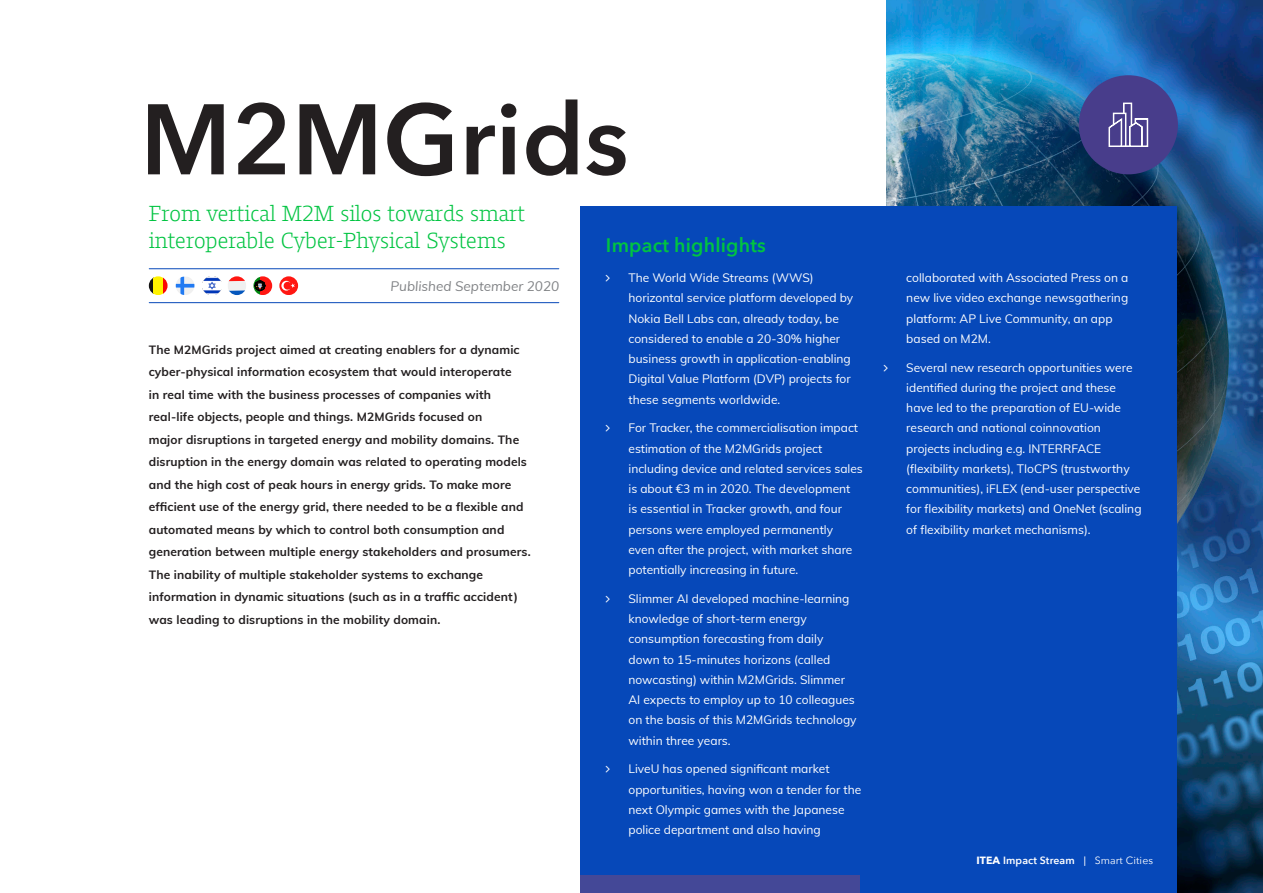
<style>
.page{position:relative;width:1263px;height:893px;background:#fff}
.page>*{position:absolute;margin:0;border:0;box-sizing:border-box;transform-origin:0 0}
.heading_1{font:600 99px "Avenir Next";color:#231f20}
.heading_2__sub{font:300 22.5px/27px "Harrison Serif Pro";color:#00c441}
.heading-B{font:600 19.5px "Avenir Next";letter-spacing:.01em;color:#00c441}
.t1{font:italic 13.5px "Muli";color:#808285}
.t2{font:12px/20.2px "Muli";color:#fff}
.impact_story__leader{font:700 12px/22.5px "Muli";letter-spacing:.01em;color:#231f20}
.body{font:600 10.5px "Avenir Next";letter-spacing:.01em;color:#fff}
.s1{font-weight:700}
.s2{font-family:"Muli";font-weight:400}
.s3{font-weight:400}
</style>
<div class="page">
<img style="left:887px;top:0;width:376px;height:893px">
<div style="left:580px;top:207px;width:597px;height:686px;background:#0648b9"></div>
<div style="left:580px;top:875px;width:280px;height:18px;background:#444897"></div>
<svg style="left:229px;top:291px;width:16px;height:4px"></svg>
<div style="left:227px;top:281px;width:19px;height:10px;background:#f0f0f0"></div>
<svg style="left:229px;top:276px;width:16px;height:5px"></svg>
<img style="left:203px;top:276px;width:18px;height:19px">
<hr style="left:149px;top:302px;width:410px;height:1px;background:#0648b9">
<hr style="left:149px;top:268px;width:410px;height:1px;background:#0648b9">
<svg style="left:279px;top:276px;width:19px;height:19px"></svg>
<svg style="left:281px;top:281px;width:14px;height:10px"></svg>
<svg style="left:253px;top:277px;width:7px;height:18px"></svg>
<svg style="left:260px;top:276px;width:12px;height:19px"></svg>
<svg style="left:255px;top:281px;width:11px;height:10px"></svg>
<svg style="left:176px;top:276px;width:18px;height:19px"></svg>
<svg style="left:149px;top:278px;width:4px;height:16px"></svg>
<div style="left:153px;top:276px;width:10px;height:19px;background:#fff200"></div>
<svg style="left:163px;top:277px;width:5px;height:17px"></svg>
<div style="left:1079px;top:75px;width:99px;height:99px;background:#483d8b;border-radius:50%"></div>
<svg style="left:1108px;top:103px;width:40px;height:44px"></svg>
<p class="heading_1" style="left:140px;top:55px;width:490px">M2MGrids</p>
<p class="heading_2__sub" style="left:149px;top:198px;width:378px">From vertical M2M silos towards smart interoperable Cyber-Physical Systems</p>
<p class="t1" style="left:391px;top:277px;width:170px">Published September 2020</p>
<p class="impact_story__leader" style="left:149px;top:337px;width:383px">The M2MGrids project aimed at creating enablers for a dynamic cyber-physical information ecosystem that would interoperate<br>in real time with the business processes of companies with real-life objects, people and things. M2MGrids focused on<br>major disruptions in targeted energy and mobility domains. The disruption in the energy domain was related to operating models and the high cost of peak hours in energy grids. To make more efficient use of the energy grid, there needed to be a flexible and automated means by which to control both consumption and generation between multiple energy stakeholders and prosumers.<br>The inability of multiple stakeholder systems to exchange information in dynamic situations (such as in a traffic accident) was leading to disruptions in the mobility domain.</p>
<p class="heading-B" style="left:606px;top:228px;width:161px">Impact highlights</p>
<p class="t2" style="left:628px;top:267px;width:226px">The World Wide Streams (WWS) horizontal service platform developed by Nokia Bell Labs can, already today, be considered to enable a 20-30% higher business growth in application-enabling Digital Value Platform (DVP) projects for these segments worldwide.</p>
<p class="t2" style="left:628px;top:417px;width:236px">For Tracker, the commercialisation impact estimation of the M2MGrids project including device and related services sales is about €3 m in 2020. The development<br>is essential in Tracker growth, and four persons were employed permanently<br>even after the project, with market share potentially increasing in future.</p>
<p class="t2" style="left:628px;top:588px;width:230px">Slimmer AI developed machine-learning knowledge of short-term energy consumption forecasting from daily down to 15-minutes horizons (called nowcasting) within M2MGrids. Slimmer AI expects to employ up to 10 colleagues on the basis of this M2MGrids technology within three years.</p>
<p class="t2" style="left:628px;top:758px;width:234px">LiveU has opened significant market opportunities, having won a tender for the next Olympic games with the Japanese police department and also having</p>
<p class="t2" style="left:906px;top:267px;width:224px">collaborated with Associated Press on a new live video exchange newsgathering platform: AP Live Community, an app based on M2M.</p>
<p class="t2" style="left:906px;top:357px;width:237px">Several new research opportunities were identified during the project and these have led to the preparation of EU-wide research and national coinnovation projects including e.g. INTERRFACE (flexibility markets), TIoCPS (trustworthy communities), iFLEX (end-user perspective for flexibility markets) and OneNet (scaling of flexibility market mechanisms).</p>
<p class="body" style="left:976px;top:851px;width:178px"><span class="s1">ITEA</span> Impact Stream <span class="s2">|</span> <span class="s3">Smart Cities</span></p>
</div>
